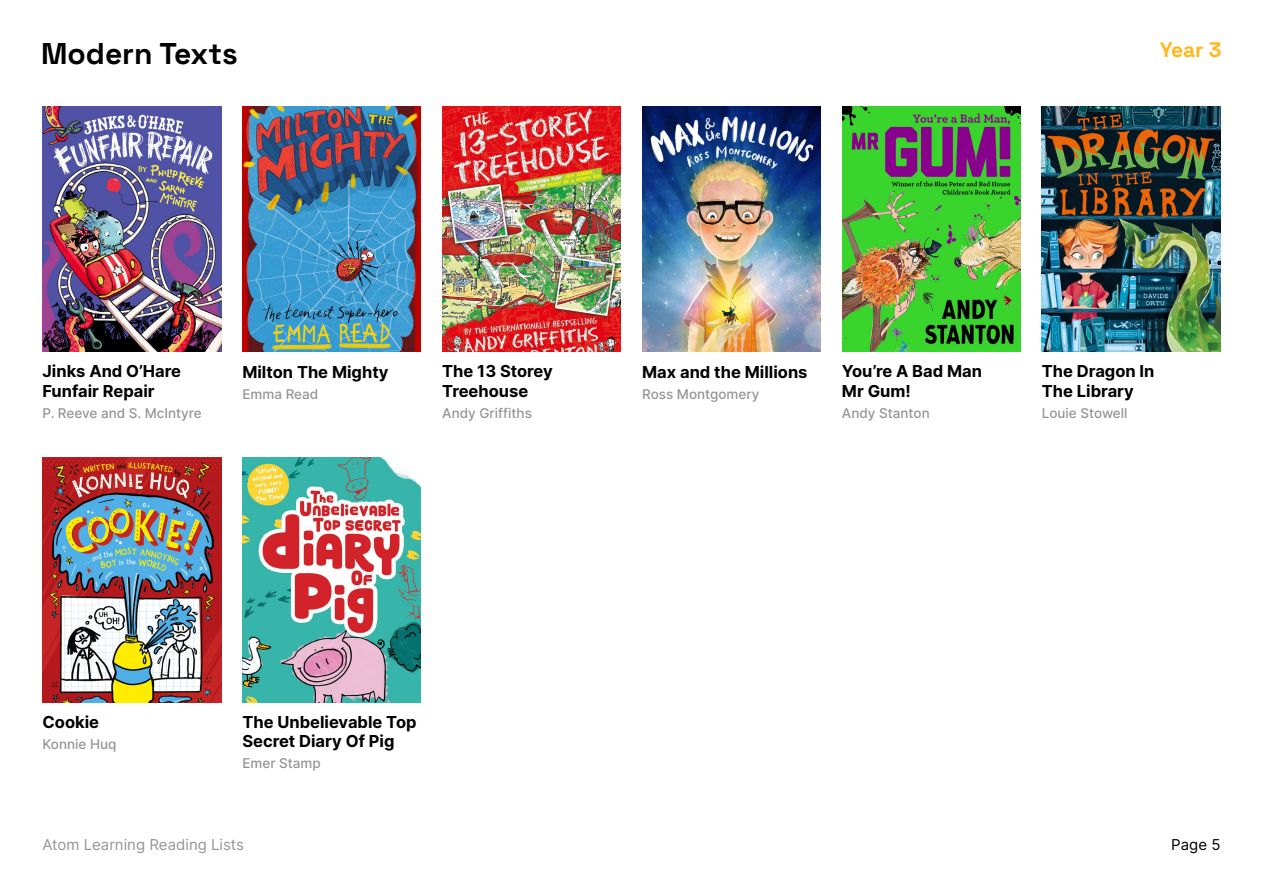
<style>
.page{position:relative;width:1263px;height:893px;background:#fff}
.page>*{position:absolute;margin:0;border:0;box-sizing:border-box;transform-origin:0 0}
.t1{font:700 30px "Space Grotesk";color:#000}
.t2{font:700 21px "Space Grotesk";color:#ffb81c}
.t3{font:700 16.5px/19.5px "Inter";color:#000}
.t4{font:15px "Inter";color:#959595}
.t5{font:15px "Inter";color:#000}
.t6{font:500 13.5px "Inter";color:#959595}
</style>
<div class="page">
<img style="left:43px;top:106px;width:178px;height:245px">
<img style="left:242px;top:106px;width:179px;height:245px">
<img style="left:442px;top:106px;width:179px;height:245px">
<img style="left:642px;top:106px;width:179px;height:245px">
<img style="left:842px;top:106px;width:178px;height:245px">
<img style="left:1042px;top:106px;width:178px;height:245px">
<img style="left:43px;top:457px;width:178px;height:245px">
<img style="left:242px;top:457px;width:179px;height:245px">
<p class="t1" style="left:41px;top:30px;width:198px">Modern Texts</p>
<p class="t2" style="left:1160px;top:33px;width:63px">Year 3</p>
<p class="t3" style="left:43px;top:361px;width:140px">Jinks And O’Hare<br>Funfair Repair</p>
<p class="t6" style="left:43px;top:403px;width:161px">P. Reeve and S. McIntyre</p>
<p class="t3" style="left:242px;top:362px;width:148px">Milton The Mighty</p>
<p class="t6" style="left:242px;top:385px;width:77px">Emma Read</p>
<p class="t3" style="left:442px;top:361px;width:112px">The 13 Storey<br>Treehouse</p>
<p class="t6" style="left:442px;top:403px;width:91px">Andy Griffiths</p>
<p class="t3" style="left:642px;top:362px;width:167px">Max and the Millions</p>
<p class="t6" style="left:642px;top:385px;width:119px">Ross Montgomery</p>
<p class="t3" style="left:842px;top:361px;width:142px">You’re A Bad Man<br>Mr Gum!</p>
<p class="t6" style="left:842px;top:403px;width:89px">Andy Stanton</p>
<p class="t3" style="left:1042px;top:361px;width:114px">The Dragon In<br>The Library</p>
<p class="t6" style="left:1042px;top:403px;width:87px">Louie Stowell</p>
<p class="t3" style="left:43px;top:712px;width:58px">Cookie</p>
<p class="t6" style="left:43px;top:734px;width:75px">Konnie Huq</p>
<p class="t3" style="left:242px;top:712px;width:176px">The Unbelievable Top<br>Secret Diary Of Pig</p>
<p class="t6" style="left:242px;top:754px;width:80px">Emer Stamp</p>
<p class="t4" style="left:43px;top:834px;width:203px">Atom Learning Reading Lists</p>
<p class="t5" style="left:1171px;top:834px;width:51px">Page 5</p>
</div>
